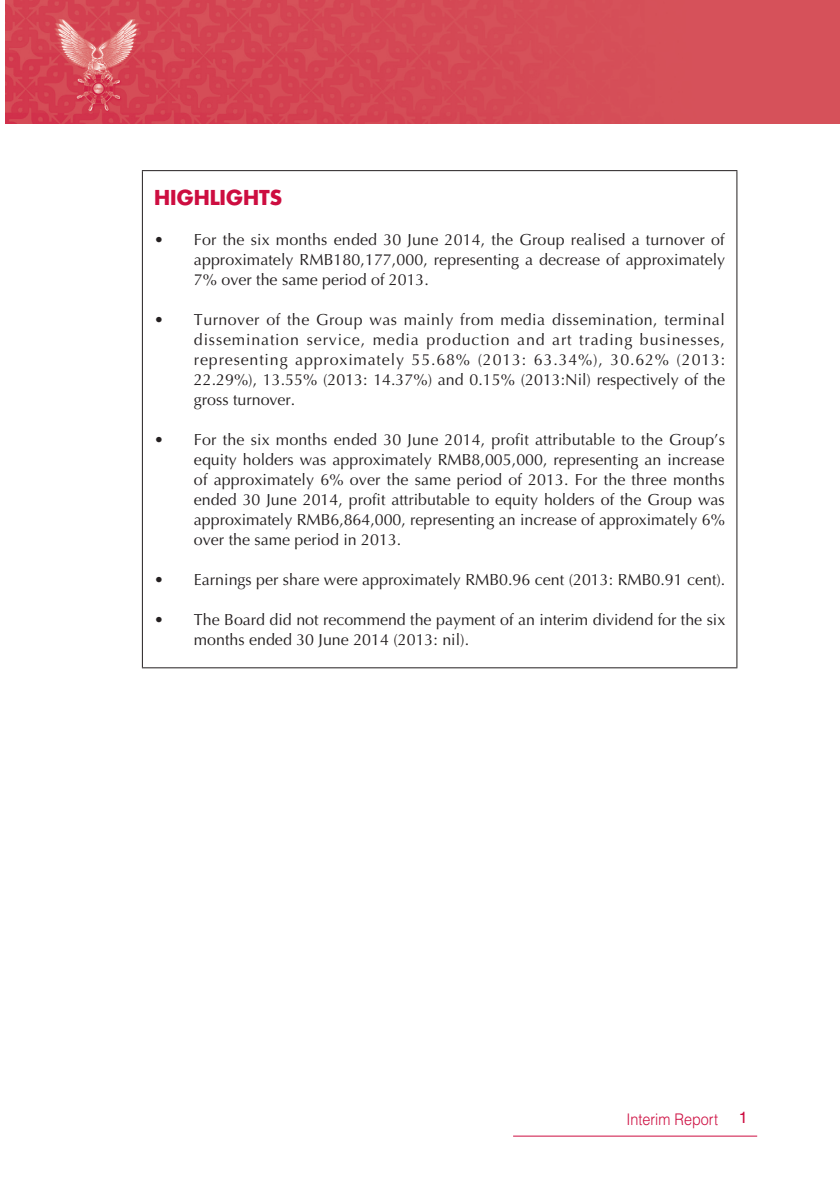
<style>
.page{position:relative;width:840px;height:1191px;background:#fff}
.page>*{position:absolute;margin:0;border:0;box-sizing:border-box;transform-origin:0 0}
._3__標題{font:700 20px "Futura Std";color:#cd0d40}
._1__內文{font:16px/20px "Optima LT Std";color:#231f20;text-align:justify}
.t1{font:300 16px "Helvetica LT Std";color:#cd0d40;scale:.9 1}
.t2{font:16px "Helvetica LT Std";color:#cd0d40}
</style>
<div class="page">
<img style="left:6px;top:0;width:833px;height:123px">
<hr style="left:513px;top:1135px;width:243px;height:1px;background:#cd0d40">
<hr style="left:142px;top:170px;width:595px;height:1px;background:#231f20">
<hr style="left:142px;top:171px;width:1px;height:496px;background:#231f20">
<hr style="left:736px;top:171px;width:1px;height:496px;background:#231f20">
<hr style="left:142px;top:667px;width:595px;height:1px;background:#231f20">
<p class="_3__標題" style="left:154px;top:184px;width:129px">HIGHLIGHTS</p>
<p class="_1__內文" style="left:194px;top:230px;width:532px;text-indent:-40px">• For the six months ended 30 June 2014, the Group realised a turnover of approximately RMB180,177,000, representing a decrease of approximately 7% over the same period of 2013.</p>
<p class="_1__內文" style="left:194px;top:310px;width:532px;text-indent:-40px">• Turnover of the Group was mainly from media dissemination, terminal dissemination service, media production and art trading businesses, representing approximately 55.68% (2013: 63.34%), 30.62% (2013:<br>22.29%), 13.55% (2013: 14.37%) and 0.15% (2013:Nil) respectively of the gross turnover.</p>
<p class="_1__內文" style="left:194px;top:430px;width:532px;text-indent:-40px">• For the six months ended 30 June 2014, profit attributable to the Group’s equity holders was approximately RMB8,005,000, representing an increase of approximately 6% over the same period of 2013. For the three months ended 30 June 2014, profit attributable to equity holders of the Group was approximately RMB6,864,000, representing an increase of approximately 6% over the same period in 2013.</p>
<p class="_1__內文" style="left:154px;top:570px;width:572px">• Earnings per share were approximately RMB0.96 cent (2013: RMB0.91 cent).</p>
<p class="_1__內文" style="left:194px;top:610px;width:532px;text-indent:-40px">• The Board did not recommend the payment of an interim dividend for the six months ended 30 June 2014 (2013: nil).</p>
<p class="t1" style="left:626px;top:1109px;width:103px">Interim Report</p>
<p class="t2" style="left:738px;top:1107px;width:10px">1</p>
</div>
